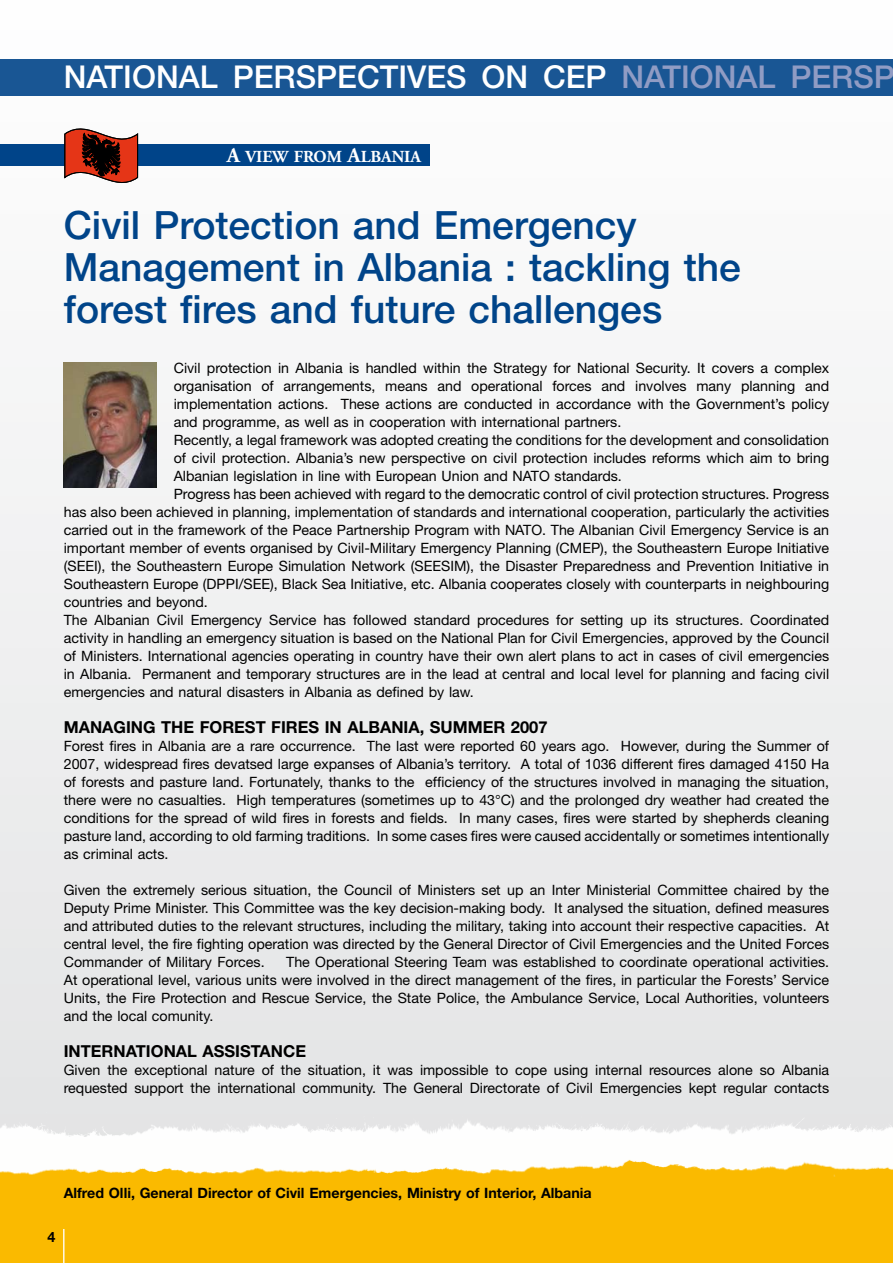
<style>
.page{position:relative;width:893px;height:1263px;background:#fff}
.page>*{position:absolute;margin:0;border:0;box-sizing:border-box;transform-origin:0 0}
.t1{font:500 39px/42px "Helvetica Neue";color:#004489}
.t2{font:500 31.5px "Helvetica Neue";color:#fff}
.t3{font:500 31.5px "Helvetica Neue";color:#909cc4}
.t4{font:700 16.8px "Adobe Garamond";color:#fff}
.t5{font:700 16.5px "Helvetica Neue";color:#000}
.t6{font:14.25px/18px "Helvetica Neue";color:#000;text-align:justify}
.t7{font:700 14.25px "Helvetica Neue";color:#000}
.s1{color:#fff}
.s2{font-size:21px}
</style>
<div class="page">
<div style="left:0;top:0;width:893px;height:1154px;background:linear-gradient(to right,#f0f0f1,#f1f1f2)"></div>
<div style="left:0;top:1140px;width:893px;height:123px;background:#faba00"></div>
<img style="left:0;top:1111px;width:893px;height:69px">
<div style="left:0;top:60px;width:893px;height:36px;background:#195694"></div>
<div style="left:0;top:145px;width:429px;height:21px;background:#004489"></div>
<hr style="left:63px;top:1229px;width:2px;height:34px;background:#fff">
<img style="left:64px;top:362px;width:93px;height:126px">
<svg style="left:64px;top:123px;width:74px;height:64px"></svg>
<h2 class="t2" style="left:64px;top:58px;width:43px">Nationa</h2>
<h2 class="t2" style="left:200px;top:58px;width:115px">l perspecti</h2>
<h2 class="t2" style="left:407px;top:58px;width:97px">ves on</h2>
<h2 class="t3" style="left:543px;top:58px;width:122px"><span class="s1">CEP</span> Nationa</h2>
<h2 class="t3" style="left:757px;top:58px;width:115px">l persp</h2>
<p class="t4" style="left:227px;top:147px;width:197px"><span class="s2">A</span> VIEW FROM <span class="s2">A</span>LBANIA</p>
<h1 class="t1" style="left:64px;top:203px;width:679px">Civil Protection and Emergency<br>Management in Albania : tackling the forest fires and future challenges</h1>
<p class="t6" style="left:174px;top:358px;width:657px">Civil protection in Albania is handled within the Strategy for National Security. It covers a complex</p>
<p class="t6" style="left:174px;top:376px;width:657px">organisation of arrangements, means and operational forces and involves many planning and</p>
<p class="t6" style="left:174px;top:394px;width:657px">implementation actions. These actions are conducted in accordance with the Government’s policy</p>
<p class="t6" style="left:174px;top:412px;width:449px">and programme, as well as in cooperation with international partners.</p>
<p class="t6" style="left:174px;top:430px;width:657px">Recently, a legal framework was adopted creating the conditions for the development and consolidation</p>
<p class="t6" style="left:174px;top:448px;width:657px">of civil protection. Albania’s new perspective on civil protection includes reforms which aim to bring</p>
<p class="t6" style="left:174px;top:466px;width:450px">Albanian legislation in line with European Union and NATO standards.</p>
<p class="t6" style="left:174px;top:484px;width:657px">Progress has been achieved with regard to the democratic control of civil protection structures. Progress</p>
<p class="t6" style="left:64px;top:502px;width:767px">has also been achieved in planning, implementation of standards and international cooperation, particularly the activities</p>
<p class="t6" style="left:64px;top:520px;width:767px">carried out in the framework of the Peace Partnership Program with NATO. The Albanian Civil Emergency Service is an</p>
<p class="t6" style="left:64px;top:538px;width:767px">important member of events organised by Civil-Military Emergency Planning (CMEP), the Southeastern Europe Initiative</p>
<p class="t6" style="left:64px;top:556px;width:767px">(SEEI), the Southeastern Europe Simulation Network (SEESIM), the Disaster Preparedness and Prevention Initiative in</p>
<p class="t6" style="left:64px;top:574px;width:767px">Southeastern Europe (DPPI/SEE), Black Sea Initiative, etc. Albania cooperates closely with counterparts in neighbouring</p>
<p class="t6" style="left:64px;top:592px;width:146px">countries and beyond.</p>
<p class="t6" style="left:64px;top:610px;width:767px">The Albanian Civil Emergency Service has followed standard procedures for setting up its structures. Coordinated</p>
<p class="t6" style="left:64px;top:628px;width:767px">activity in handling an emergency situation is based on the National Plan for Civil Emergencies, approved by the Council</p>
<p class="t6" style="left:64px;top:646px;width:767px">of Ministers. International agencies operating in country have their own alert plans to act in cases of civil emergencies</p>
<p class="t6" style="left:64px;top:664px;width:767px">in Albania. Permanent and temporary structures are in the lead at central and local level for planning and facing civil</p>
<p class="t6" style="left:64px;top:682px;width:412px">emergencies and natural disasters in Albania as defined by law.</p>
<p class="t5" style="left:64px;top:717px;width:27px">MANAGING</p>
<p class="t5" style="left:161px;top:717px;width:12px">THE</p>
<p class="t5" style="left:200px;top:717px;width:46px">FOREST</p>
<p class="t5" style="left:271px;top:717px;width:120px">FIRES IN ALBANIA</p>
<p class="t5" style="left:420px;top:717px;width:35px">, SUMME</p>
<p class="t5" style="left:493px;top:717px;width:56px">R 2007</p>
<p class="t6" style="left:64px;top:736px;width:767px">Forest fires in Albania are a rare occurrence. The last were reported 60 years ago. However, during the Summer of 2007, widespread fires devatsed large expanses of Albania’s territory. A total of 1036 different fires damaged 4150 Ha of forests and pasture land. Fortunately, thanks to the efficiency of the structures involved in managing the situation, there were no casualties. High temperatures (sometimes up to 43°C) and the prolonged dry weather had created the conditions for the spread of wild fires in forests and fields. In many cases, fires were started by shepherds cleaning pasture land, according to old farming traditions. In some cases fires were caused accidentally or sometimes intentionally as criminal acts.</p>
<p class="t6" style="left:64px;top:880px;width:767px">Given the extremely serious situation, the Council of Ministers set up an Inter Ministerial Committee chaired by the Deputy Prime Minister. This Committee was the key decision-making body. It analysed the situation, defined measures and attributed duties to the relevant structures, including the military, taking into account their respective capacities. At central level, the fire fighting operation was directed by the General Director of Civil Emergencies and the United Forces Commander of Military Forces.</p>
<p class="t6" style="left:64px;top:952px;width:767px;text-indent:222px">The Operational Steering Team was established to coordinate operational activities.<br>At operational level, various units were involved in the direct management of the fires, in particular the Forests’ Service Units, the Fire Protection and Rescue Service, the State Police, the Ambulance Service, Local Authorities, volunteers and the local comunity.</p>
<p class="t5" style="left:64px;top:1041px;width:17px">INTE</p>
<p class="t5" style="left:102px;top:1041px;width:24px">RNATIONAL</p>
<p class="t5" style="left:202px;top:1041px;width:12px">ASSISTANCE</p>
<p class="t6" style="left:64px;top:1060px;width:767px">Given the exceptional nature of the situation, it was impossible to cope using internal resources alone so Albania requested support the international community. The General Directorate of Civil Emergencies kept regular contacts</p>
<p class="t7" style="left:64px;top:1184px;width:529px">ALFRED OLLI, GENERAL DIRECTOR OF CIVIL EMERGENCIES, MINISTRY OF INTERIOR, ALBANIA</p>
</div>
